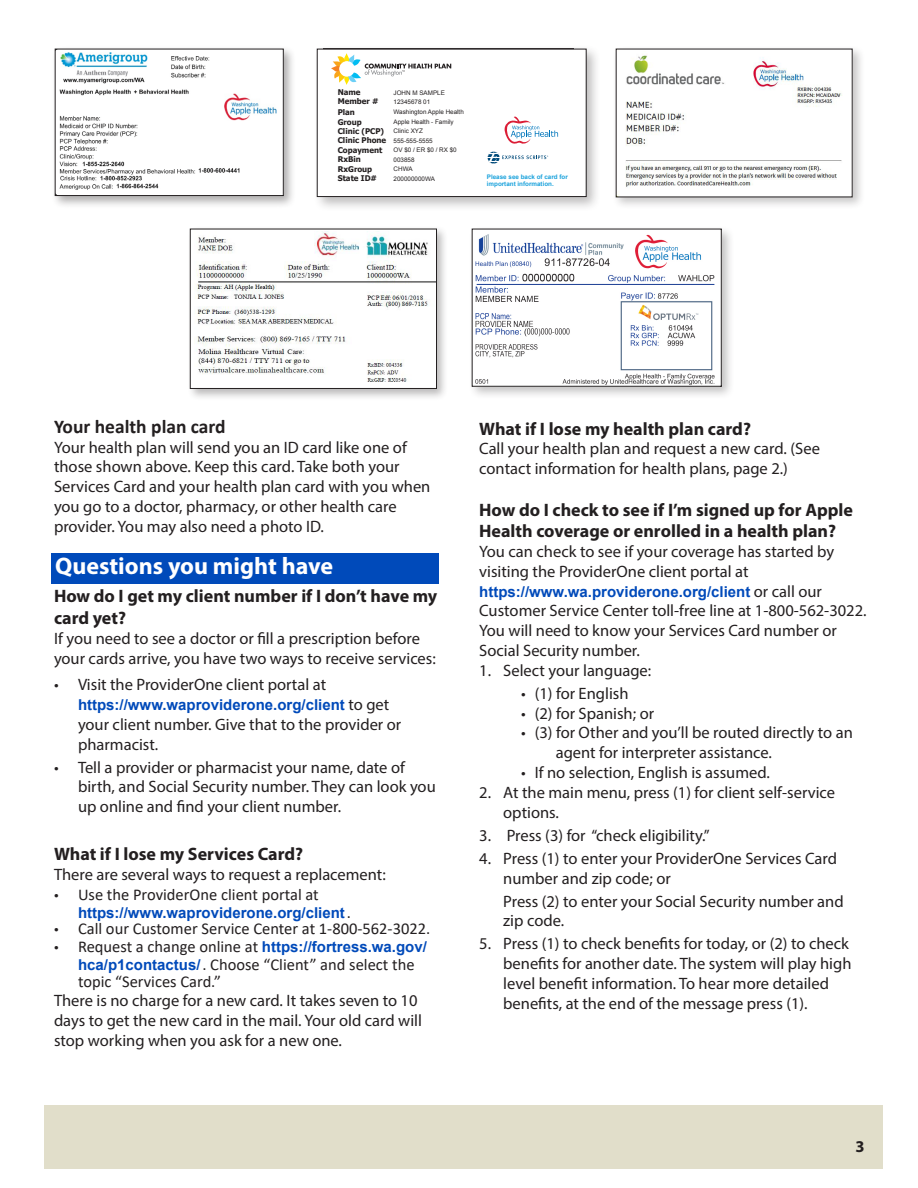
<style>
.page{position:relative;width:918px;height:1188px;background:#fff}
.page>*{position:absolute;margin:0;border:0;box-sizing:border-box;transform-origin:0 0}
.t1{font:700 24px "Myriad Pro";color:#fff}
.t2{font:700 19.5px "Calibri";color:#231f20}
.t3{font:700 18px/21.6px "Myriad Pro";color:#231f20}
.indent{font:16.5px/19.8px "Myriad Pro";color:#231f20}
.indent-2{font:16.5px/16.5px "Calibri";color:#231f20}
.t4{font:700 16.5px "Myriad Pro";color:#231f20}
.indent-3{font:700 15px "Arial";color:#004aba}
.t5{font:700 7.8px/9.4px "Tahoma";color:#231f20}
.t6{font:6.3px/9.6px "Arial";color:#231f20}
.t7{font:700 6.3px/7.5px "Arial";color:#1aa2dc}
.s1{font-family:"Myriad Pro";font-weight:400;font-size:16.5px;color:#231f20}
.s2{font-family:"Myriad Pro"}
.s3{font-family:"Calibri";font-weight:400;font-size:16.5px;color:#231f20}
.s4{font-family:"Arial";font-weight:700;font-size:15px;color:#004aba}
</style>
<div class="page">
<div style="left:44px;top:1105px;width:838px;height:64px;background:#e1deca"></div>
<div style="left:51px;top:553px;width:388px;height:30px;background:#004aba"></div>
<div style="left:52px;top:45px;width:245px;height:163px;background:#231f20;opacity:.37"></div>
<img style="left:57px;top:51px;width:225px;height:143px">
<div style="left:55px;top:49px;width:229px;height:147px;border:1px solid #231f20"></div>
<div style="left:612px;top:45px;width:253px;height:165px;background:#231f20;opacity:.25"></div>
<img style="left:618px;top:51px;width:232px;height:144px">
<div style="left:187px;top:226px;width:262px;height:175px;background:#231f20;opacity:.31"></div>
<img style="left:194px;top:232px;width:241px;height:155px">
<div style="left:190px;top:229px;width:247px;height:160px;border:1px solid #231f20"></div>
<div style="left:468px;top:225px;width:267px;height:175px;background:#231f20;opacity:.28"></div>
<img style="left:474px;top:231px;width:245px;height:153px">
<div style="left:313px;top:45px;width:289px;height:167px;background:#231f20;opacity:.3"></div>
<div style="left:317px;top:49px;width:269px;height:148px;background:#fff"></div>
<svg style="left:324px;top:49px;width:252px;height:157px"></svg>
<p class="t5" style="left:338px;top:87px;width:42px">Name<br>Member #</p>
<p class="t5" style="left:338px;top:107px;width:50px">Plan<br>Group<br>Clinic (PCP)<br>Clinic Phone<br>Copayment<br>RxBin<br>RxGroup<br>State ID#</p>
<p class="t6" style="left:394px;top:88px;width:72px">JOHN M SAMPLE<br>12345678 01<br>Washington Apple Health<br>Apple Health - Family<br>Clinic XYZ<br>555-555-5555<br>OV $0 / ER $0 / RX $0<br>003858<br>CHWA<br>200000000WA</p>
<p class="t7" style="left:487px;top:173px;width:82px">Please see back of card for important information.</p>
<p class="t2" style="left:54px;top:413px;width:173px">Your health plan card</p>
<p class="indent" style="left:54px;top:437px;width:378px">Your health plan will send you an ID card like one of those shown above. Keep this card. Take both your Services Card and your health plan card with you when you go to a doctor, pharmacy, or other health care provider. You may also need a photo ID.</p>
<p class="t1" style="left:55px;top:550px;width:280px">Questions you might have</p>
<p class="t3" style="left:54px;top:585px;width:385px">How do I get my client number if I don’t have my card yet?</p>
<p class="indent" style="left:54px;top:628px;width:383px">If you need to see a doctor or fill a prescription before your cards arrive, you have two ways to receive services:</p>
<p class="indent" style="left:54px;top:674px;width:274px">• Visit the ProviderOne client portal at</p>
<p class="indent-3" style="left:78px;top:694px;width:313px">https://www.waproviderone.org/client <span class="s1">to get</span></p>
<p class="indent" style="left:78px;top:714px;width:325px">your client number. Give that to the provider or pharmacist.</p>
<p class="indent" style="left:78px;top:757px;width:359px;text-indent:-24px">• Tell a provider or pharmacist your name, date of birth, and Social Security number. They can look you up online and find your client number.</p>
<p class="t3" style="left:54px;top:843px;width:251px">What if I lose my Services Card?</p>
<p class="indent" style="left:54px;top:864px;width:333px">There are several ways to request a replacement:</p>
<p class="indent-2" style="left:54px;top:885px;width:266px"><span class="s2">•</span> Use the ProviderOne client portal at</p>
<p class="indent-3" style="left:78px;top:902px;width:275px">https://www.waproviderone.org/client <span class="s3">.</span></p>
<p class="indent-2" style="left:54px;top:920px;width:378px"><span class="s2">•</span> Call our Customer Service Center at 1-800-562-3022.</p>
<p class="indent-3" style="left:54px;top:936px;width:374px"><span class="s1">•</span> <span class="s3">Request a change online at</span> https://fortress.wa.gov/</p>
<p class="indent-2" style="left:78px;top:956px;width:338px"><span class="s4">hca/p1contactus/</span> . Choose “Client” and select the topic “Services Card.”</p>
<p class="indent" style="left:54px;top:991px;width:370px">There is no charge for a new card. It takes seven to 10 days to get the new card in the mail. Your old card will stop working when you ask for a new one.</p>
<p class="t3" style="left:479px;top:417px;width:273px">What if I lose my health plan card?</p>
<p class="indent" style="left:479px;top:439px;width:342px">Call your health plan and request a new card. (See contact information for health plans, page 2.)</p>
<p class="t3" style="left:479px;top:498px;width:375px">How do I check to see if I’m signed up for Apple<br>Health coverage or enrolled in a health plan?</p>
<p class="indent" style="left:479px;top:541px;width:356px">You can check to see if your coverage has started by visiting the ProviderOne client portal at</p>
<p class="indent-3" style="left:479px;top:581px;width:344px">https://www.wa.providerone.org/client <span class="s1">or call our</span></p>
<p class="indent" style="left:479px;top:601px;width:389px">Customer Service Center toll-free line at 1-800-562-3022.<br>You will need to know your Services Card number or<br>Social Security number.</p>
<p class="indent" style="left:479px;top:660px;width:174px">1. Select your language:</p>
<p class="indent" style="left:521px;top:683px;width:109px">• (1) for English</p>
<p class="indent" style="left:521px;top:703px;width:134px">• (2) for Spanish; or</p>
<p class="indent" style="left:556px;top:723px;width:299px;text-indent:-35px">• (3) for Other and you’ll be routed directly to an agent for interpreter assistance.</p>
<p class="indent" style="left:521px;top:762px;width:250px">• If no selection, English is assumed.</p>
<p class="indent" style="left:503px;top:782px;width:333px;text-indent:-24px">2. At the main menu, press (1) for client self-service options.</p>
<p class="indent" style="left:479px;top:825px;width:232px">3. Press (3) for “check eligibility.”</p>
<p class="indent" style="left:503px;top:848px;width:335px;text-indent:-24px">4. Press (1) to enter your ProviderOne Services Card number and zip code; or</p>
<p class="indent" style="left:503px;top:891px;width:342px">Press (2) to enter your Social Security number and zip code.</p>
<p class="indent" style="left:503px;top:934px;width:350px;text-indent:-24px">5. Press (1) to check benefits for today, or (2) to check benefits for another date. The system will play high level benefit information. To hear more detailed benefits, at the end of the message press (1).</p>
<p class="t4" style="left:855px;top:1136px;width:11px">3</p>
</div>
